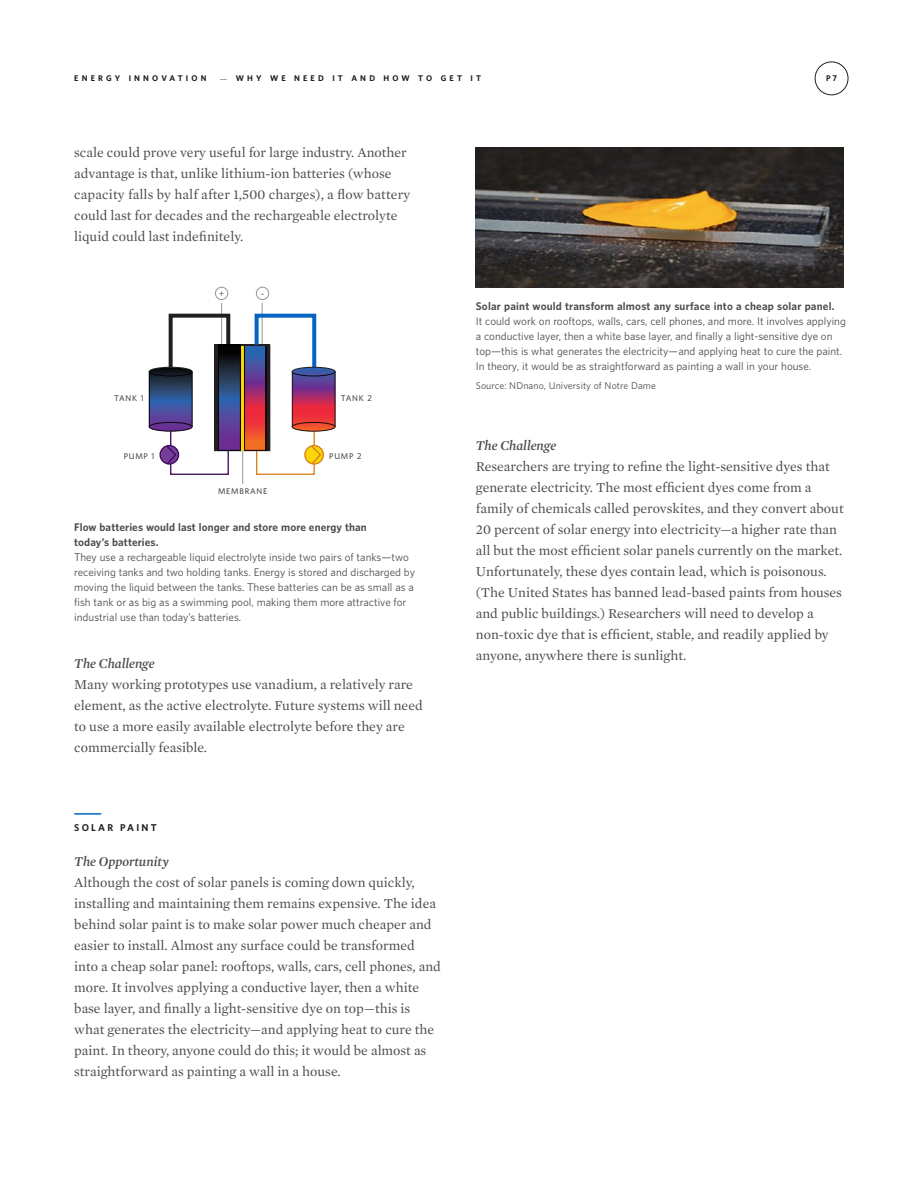
<style>
.page{position:relative;width:918px;height:1188px;background:#fff}
.page>*{position:absolute;margin:0;border:0;box-sizing:border-box;transform-origin:0 0}
.Body_Text{font:13.8px/21px "Mercury Text G1";color:#4b4c4d}
.Reserach_-_Mini_Head{font:10.2px/15px "Whitney";color:#4b4c4d}
.t1{font:9px "Whitney";letter-spacing:.01em;color:#4b4c4d}
.Body_Text-2{font:700 9px "Whitney";letter-spacing:.25em;color:#231f20}
.t2{font:700 7.5px "Whitney";letter-spacing:.425em;color:#1a1a1a}
.Graph_labels{font:500 7.5px "Whitney";letter-spacing:.1em;color:#4b4c4d}
.s1{font-family:"Freight Text";font-weight:400}
.s2{font-weight:700}
.s3{font-family:"Mercury Display Semi";font-style:italic}
</style>
<div class="page">
<div style="left:815px;top:62px;width:33px;height:33px;border:1px solid #231f20;border-radius:50%"></div>
<hr style="left:242px;top:433px;width:1px;height:51px;background:#939598">
<hr style="left:262px;top:303px;width:1px;height:62px;background:#939598">
<div style="left:256px;top:287px;width:13px;height:13px;border:1px solid #939598;border-radius:50%"></div>
<hr style="left:221px;top:303px;width:1px;height:62px;background:#939598">
<div style="left:215px;top:287px;width:13px;height:13px;border:1px solid #939598;border-radius:50%"></div>
<div style="left:169px;top:314px;width:61px;height:96px;border:4px solid #231f20"></div>
<div style="left:255px;top:314px;width:61px;height:96px;border:4px solid #0563c1"></div>
<div style="left:244px;top:345px;width:26px;height:106px;border:1px solid #231f20"></div>
<hr style="left:266px;top:345px;width:4px;height:106px;background:#231f20">
<svg style="left:255px;top:367px;width:80px;height:108px"></svg>
<div style="left:215px;top:345px;width:26px;height:106px;border:1px solid #231f20"></div>
<hr style="left:215px;top:345px;width:4px;height:106px;background:#231f20">
<svg style="left:245px;top:346px;width:22px;height:104px;background:#963e5e"></svg>
<svg style="left:218px;top:345px;width:22px;height:106px"></svg>
<svg style="left:149px;top:367px;width:81px;height:108px"></svg>
<hr style="left:241px;top:346px;width:3px;height:104px;background:#fcd604">
<hr style="left:74px;top:813px;width:27px;height:2px;background:#0563c1">
<img style="left:476px;top:147px;width:368px;height:141px">
<p class="t2" style="left:74px;top:73px;width:134px">ENERGY INNOVATION</p>
<p class="t2" style="left:220px;top:73px;width:262px"><span class="s1">—</span> WHY WE NEED IT AND HOW TO GET IT</p>
<p class="t2" style="left:826px;top:73px;width:12px">P7</p>
<p class="Body_Text" style="left:74px;top:142px;width:338px">scale could prove very useful for large industry. Another advantage is that, unlike lithium-ion batteries (whose capacity falls by half after 1,500 charges), a flow battery could last for decades and the rechargeable electrolyte liquid could last indefinitely.</p>
<p class="Graph_labels" style="left:114px;top:393px;width:31px">TANK 1</p>
<p class="Graph_labels" style="left:124px;top:451px;width:32px">PUMP 1</p>
<p class="t1" style="left:219px;top:287px;width:7px">+</p>
<p class="t1" style="left:261px;top:287px;width:5px">-</p>
<p class="Graph_labels" style="left:218px;top:486px;width:51px">MEMBRANE</p>
<p class="Graph_labels" style="left:341px;top:393px;width:33px">TANK 2</p>
<p class="Graph_labels" style="left:329px;top:451px;width:34px">PUMP 2</p>
<p class="Reserach_-_Mini_Head" style="left:74px;top:520px;width:342px"><span class="s2">Flow batteries would last longer and store more energy than<br>today’s batteries.<br></span>They use a rechargeable liquid electrolyte inside two pairs of tanks—two receiving tanks and two holding tanks. Energy is stored and discharged by moving the liquid between the tanks. These batteries can be as small as a fish tank or as big as a swimming pool, making them more attractive for industrial use than today’s batteries.</p>
<p class="Body_Text" style="left:74px;top:653px;width:350px"><span class="s3">The Challenge<br></span>Many working prototypes use vanadium, a relatively rare element, as the active electrolyte. Future systems will need to use a more easily available electrolyte before they are commercially feasible.</p>
<p class="Body_Text-2" style="left:74px;top:822px;width:84px">SOLAR PAINT</p>
<p class="Body_Text" style="left:74px;top:851px;width:368px"><span class="s3">The Opportunity<br></span>Although the cost of solar panels is coming down quickly, installing and maintaining them remains expensive. The idea behind solar paint is to make solar power much cheaper and easier to install. Almost any surface could be transformed into a cheap solar panel: rooftops, walls, cars, cell phones, and more. It involves applying a conductive layer, then a white base layer, and finally a light-sensitive dye on top—this is what generates the electricity—and applying heat to cure the paint. In theory, anyone could do this; it would be almost as straightforward as painting a wall in a house.</p>
<p class="Reserach_-_Mini_Head" style="left:476px;top:299px;width:372px"><span class="s2">Solar paint would transform almost any surface into a cheap solar panel.<br></span>It could work on rooftops, walls, cars, cell phones, and more. It involves applying a conductive layer, then a white base layer, and finally a light-sensitive dye on top—this is what generates the electricity—and applying heat to cure the paint.<br>In theory, it would be as straightforward as painting a wall in your house.</p>
<p class="t1" style="left:476px;top:380px;width:182px">Source: NDnano, University of Notre Dame</p>
<p class="Body_Text" style="left:476px;top:435px;width:369px"><span class="s3">The Challenge<br></span>Researchers are trying to refine the light-sensitive dyes that generate electricity. The most efficient dyes come from a family of chemicals called perovskites, and they convert about 20 percent of solar energy into electricity—a higher rate than all but the most efficient solar panels currently on the market.<br>Unfortunately, these dyes contain lead, which is poisonous. (The United States has banned lead-based paints from houses and public buildings.) Researchers will need to develop a non-toxic dye that is efficient, stable, and readily applied by anyone, anywhere there is sunlight.</p>
</div>
